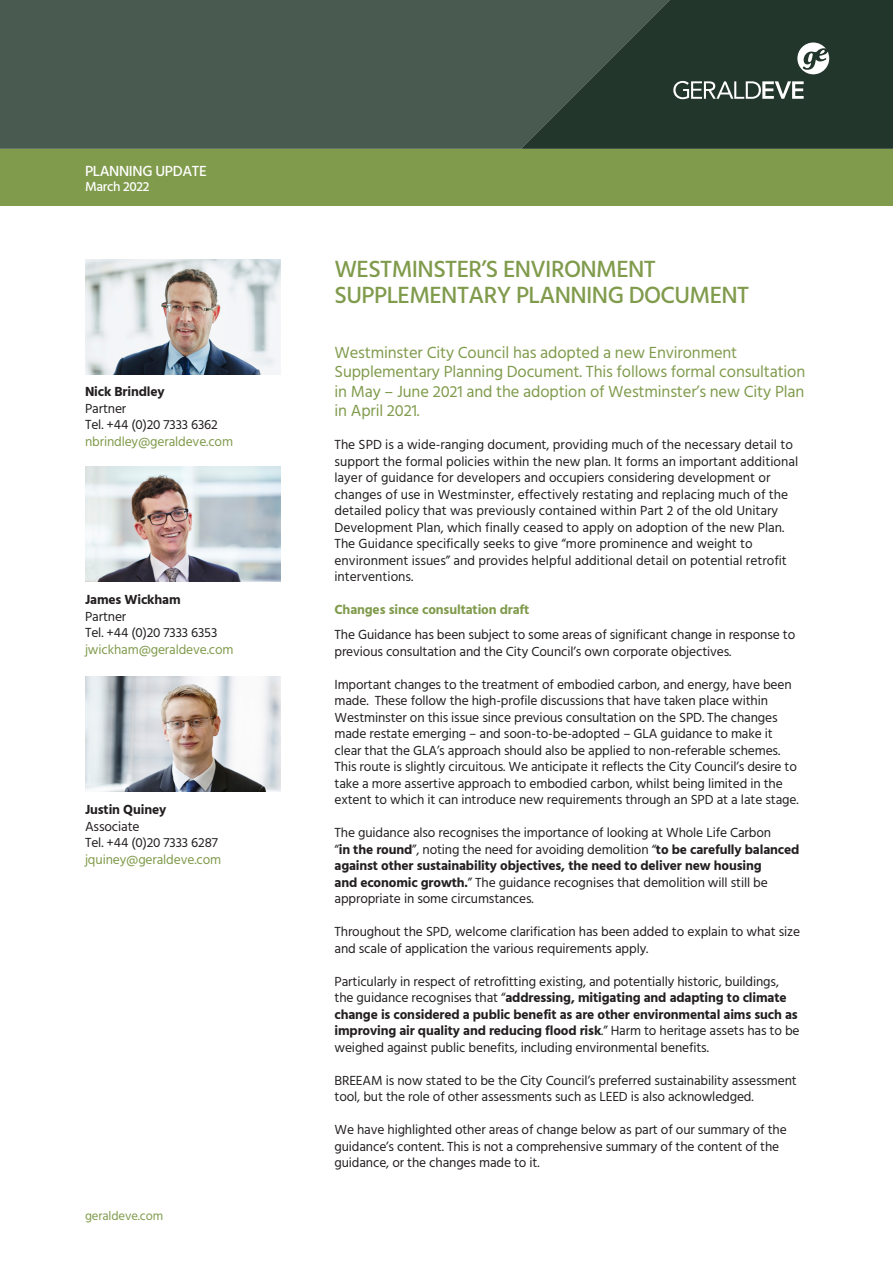
<style>
.page{position:relative;width:893px;height:1263px;background:#fff}
.page>*{position:absolute;margin:0;border:0;box-sizing:border-box;transform-origin:0 0}
.t1{font:500 24px/25.5px "Hind";letter-spacing:-.025em;color:#809b4c}
.t2{font:16.5px/19.5px "Hind";letter-spacing:-.01em;color:#809b4c}
.t3{font:500 15px "Hind";letter-spacing:-.025em;color:#fff}
.t4{font:13.5px/16.5px "Hind";letter-spacing:-.01em;color:#231f20}
.t5{font:13.5px/16.5px "Hind";letter-spacing:-.01em;color:#809b4c}
.t6{font:700 13.5px "Hind";letter-spacing:-.01em;color:#231f20}
.t7{font:700 13.5px "Hind";letter-spacing:-.01em;color:#809b4c}
.t8{font:500 13.5px "Hind";letter-spacing:-.025em;color:#fff}
.t9{font:12.75px "Hind";letter-spacing:-.01em;color:#809b4c}
.s1{color:#231f20}
.s2{font-weight:700}
</style>
<div class="page">
<div style="left:0;top:149px;width:893px;height:56px;background:#809b4c"></div>
<div style="left:0;top:0;width:521px;height:149px;background:#495a50"></div>
<svg style="left:521px;top:0;width:372px;height:149px;background:#2a3d33"></svg>
<svg style="left:797px;top:43px;width:32px;height:31px"></svg>
<svg style="left:673px;top:81px;width:131px;height:18px"></svg>
<img style="left:85px;top:259px;width:196px;height:115px">
<img style="left:85px;top:467px;width:196px;height:114px">
<img style="left:85px;top:676px;width:196px;height:115px">
<p class="t3" style="left:85px;top:161px;width:123px">PLANNING UPDATE</p>
<p class="t8" style="left:85px;top:177px;width:66px">March 2022</p>
<p class="t6" style="left:85px;top:384px;width:81px">Nick Brindley</p>
<p class="t4" style="left:85px;top:401px;width:43px">Partner</p>
<p class="t5" style="left:85px;top:417px;width:150px"><span class="s1">Tel. +44 (0)20 7333 6362 </span>nbrindley@geraldeve.com</p>
<p class="t6" style="left:85px;top:592px;width:97px">James Wickham</p>
<p class="t4" style="left:85px;top:609px;width:43px">Partner</p>
<p class="t5" style="left:85px;top:625px;width:150px"><span class="s1">Tel. +44 (0)20 7333 6353 </span>jwickham@geraldeve.com</p>
<p class="t6" style="left:85px;top:801px;width:83px">Justin Quiney</p>
<p class="t4" style="left:85px;top:818px;width:56px">Associate</p>
<p class="t5" style="left:85px;top:835px;width:138px"><span class="s1">Tel. +44 (0)20 7333 6287 </span>jquiney@geraldeve.com</p>
<p class="t9" style="left:85px;top:1208px;width:80px">geraldeve.com</p>
<p class="t1" style="left:334px;top:258px;width:416px">WESTMINSTER’S ENVIRONMENT<br>SUPPLEMENTARY PLANNING DOCUMENT</p>
<p class="t2" style="left:334px;top:343px;width:472px">Westminster City Council has adopted a new Environment Supplementary Planning Document. This follows formal consultation in May – June 2021 and the adoption of Westminster’s new City Plan in April 2021.</p>
<p class="t4" style="left:334px;top:437px;width:465px">The SPD is a wide-ranging document, providing much of the necessary detail to support the formal policies within the new plan. It forms an important additional layer of guidance for developers and occupiers considering development or changes of use in Westminster, effectively restating and replacing much of the detailed policy that was previously contained within Part 2 of the old Unitary Development Plan, which finally ceased to apply on adoption of the new Plan.</p>
<p class="t4" style="left:334px;top:536px;width:454px">The Guidance specifically seeks to give “more prominence and weight to environment issues” and provides helpful additional detail on potential retrofit interventions.</p>
<p class="t7" style="left:334px;top:601px;width:196px">Changes since consultation draft</p>
<p class="t4" style="left:334px;top:627px;width:462px">The Guidance has been subject to some areas of significant change in response to previous consultation and the City Council’s own corporate objectives.</p>
<p class="t4" style="left:334px;top:676px;width:459px">Important changes to the treatment of embodied carbon, and energy, have been made. These follow the high-profile discussions that have taken place within Westminster on this issue since previous consultation on the SPD. The changes made restate emerging – and soon-to-be-adopted – GLA guidance to make it</p>
<p class="t4" style="left:334px;top:742px;width:447px">clear that the GLA’s approach should also be applied to non-referable schemes.</p>
<p class="t4" style="left:334px;top:759px;width:466px">This route is slightly circuitous. We anticipate it reflects the City Council’s desire to take a more assertive approach to embodied carbon, whilst being limited in the extent to which it can introduce new requirements through an SPD at a late stage.</p>
<p class="t4" style="left:334px;top:825px;width:438px">The guidance also recognises the importance of looking at Whole Life Carbon</p>
<p class="t4" style="left:334px;top:841px;width:466px">“<span class="s2">in the round</span>”, noting the need for avoiding demolition “<span class="s2">to be carefully balanced against other sustainability objectives, the need to deliver new housing<br>and economic growth.</span>” The guidance recognises that demolition will still be appropriate in some circumstances.</p>
<p class="t4" style="left:334px;top:924px;width:467px">Throughout the SPD, welcome clarification has been added to explain to what size and scale of application the various requirements apply.</p>
<p class="t4" style="left:334px;top:973px;width:467px">Particularly in respect of retrofitting existing, and potentially historic, buildings, the guidance recognises that “<span class="s2">addressing, mitigating and adapting to climate change is considered a public benefit as are other environmental aims such as improving air quality and reducing flood risk</span>.” Harm to heritage assets has to be weighed against public benefits, including environmental benefits.</p>
<p class="t4" style="left:334px;top:1072px;width:464px">BREEAM is now stated to be the City Council’s preferred sustainability assessment tool, but the role of other assessments such as LEED is also acknowledged.</p>
<p class="t4" style="left:334px;top:1122px;width:454px">We have highlighted other areas of change below as part of our summary of the guidance’s content. This is not a comprehensive summary of the content of the guidance, or the changes made to it.</p>
</div>
